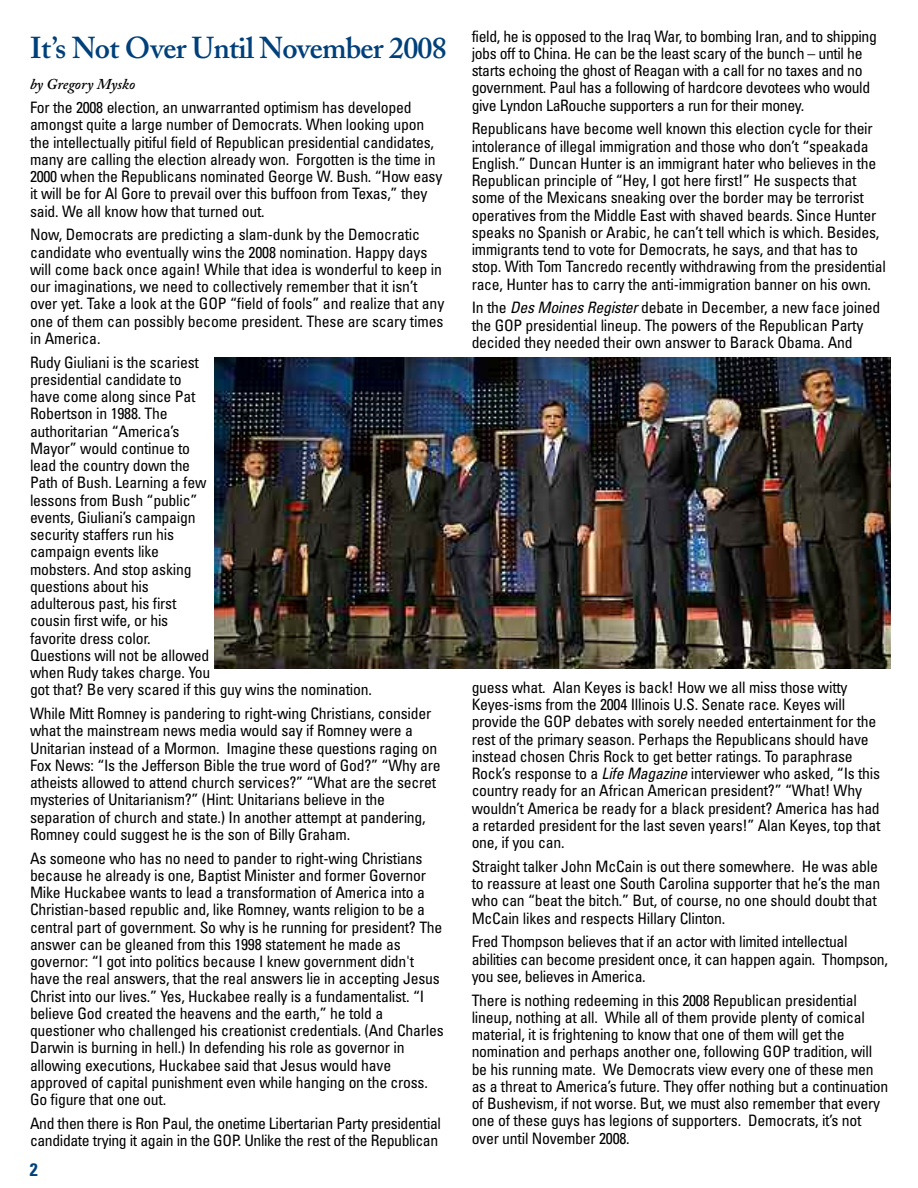
<style>
.page{position:relative;width:918px;height:1188px;background:#fff}
.page>*{position:absolute;margin:0;border:0;box-sizing:border-box;transform-origin:0 0}
.t1{font:600 30px "Adobe Caslon";letter-spacing:-.025em;color:#00407a}
.t2{font:700 condensed 18px "Univers";color:#00407a}
.t3{font:condensed 15.75px/17.2px "Univers";letter-spacing:-.015em;color:#000}
.t4{font:italic 600 15px "Adobe Caslon";color:#000}
.s1{font-style:italic}
</style>
<div class="page">
<img style="left:215px;top:358px;width:676px;height:310px">
<h1 class="t1" style="left:30px;top:37px;width:418px">It’s Not Over Until November 2008</h1>
<p class="t4" style="left:30px;top:79px;width:107px">by Gregory Mysko</p>
<p class="t3" style="left:30px;top:100px;width:414px">For the 2008 election, an unwarranted optimism has developed amongst quite a large number of Democrats. When looking upon the intellectually pitiful field of Republican presidential candidates, many are calling the election already won. Forgotten is the time in 2000 when the Republicans nominated George W. Bush. “How easy it will be for Al Gore to prevail over this buffoon from Texas,” they said. We all know how that turned out.</p>
<p class="t3" style="left:30px;top:227px;width:416px">Now, Democrats are predicting a slam-dunk by the Democratic candidate who eventually wins the 2008 nomination. Happy days will come back once again! While that idea is wonderful to keep in our imaginations, we need to collectively remember that it isn’t over yet. Take a look at the GOP “field of fools” and realize that any one of them can possibly become president. These are scary times in America.</p>
<p class="t3" style="left:30px;top:355px;width:343px">Rudy Giuliani is the scariest<br>presidential candidate to<br>have come along since Pat<br>Robertson in 1988. The<br>authoritarian “America’s<br>Mayor” would continue to<br>lead the country down the<br>Path of Bush. Learning a few<br>lessons from Bush “public”<br>events, Giuliani’s campaign<br>security staffers run his<br>campaign events like<br>mobsters. And stop asking<br>questions about his<br>adulterous past, his first<br>cousin first wife, or his<br>favorite dress color.<br>Questions will not be allowed<br>when Rudy takes charge. You<br>got that? Be very scared if this guy wins the nomination.</p>
<p class="t3" style="left:30px;top:706px;width:412px">While Mitt Romney is pandering to right-wing Christians, consider what the mainstream news media would say if Romney were a Unitarian instead of a Mormon. Imagine these questions raging on Fox News: “Is the Jefferson Bible the true word of God?” “Why are atheists allowed to attend church services?” “What are the secret mysteries of Unitarianism?” (Hint: Unitarians believe in the separation of church and state.) In another attempt at pandering, Romney could suggest he is the son of Billy Graham.</p>
<p class="t3" style="left:30px;top:851px;width:415px">As someone who has no need to pander to right-wing Christians because he already is one, Baptist Minister and former Governor Mike Huckabee wants to lead a transformation of America into a Christian-based republic and, like Romney, wants religion to be a central part of government. So why is he running for president? The answer can be gleaned from this 1998 statement he made as governor: “I got into politics because I knew government didn't have the real answers, that the real answers lie in accepting Jesus Christ into our lives.” Yes, Huckabee really is a fundamentalist. “I believe God created the heavens and the earth,” he told a questioner who challenged his creationist credentials. (And Charles Darwin is burning in hell.) In defending his role as governor in allowing executions, Huckabee said that Jesus would have approved of capital punishment even while hanging on the cross.<br>Go figure that one out.</p>
<p class="t3" style="left:30px;top:1116px;width:413px">And then there is Ron Paul, the onetime Libertarian Party presidential candidate trying it again in the GOP. Unlike the rest of the Republican</p>
<p class="t2" style="left:30px;top:1163px;width:9px">2</p>
<p class="t3" style="left:472px;top:29px;width:407px">field, he is opposed to the Iraq War, to bombing Iran, and to shipping jobs off to China. He can be the least scary of the bunch – until he starts echoing the ghost of Reagan with a call for no taxes and no government. Paul has a following of hardcore devotees who would give Lyndon LaRouche supporters a run for their money.</p>
<p class="t3" style="left:472px;top:121px;width:416px">Republicans have become well known this election cycle for their intolerance of illegal immigration and those who don’t “speakada English.” Duncan Hunter is an immigrant hater who believes in the Republican principle of “Hey, I got here first!” He suspects that some of the Mexicans sneaking over the border may be terrorist operatives from the Middle East with shaved beards. Since Hunter speaks no Spanish or Arabic, he can’t tell which is which. Besides, immigrants tend to vote for Democrats, he says, and that has to stop. With Tom Tancredo recently withdrawing from the presidential race, Hunter has to carry the anti-immigration banner on his own.</p>
<p class="t3" style="left:472px;top:300px;width:410px">In the <span class="s1">Des Moines Register</span> debate in December, a new face joined the GOP presidential lineup. The powers of the Republican Party decided they needed their own answer to Barack Obama. And</p>
<p class="t3" style="left:472px;top:680px;width:410px">guess what. Alan Keyes is back! How we all miss those witty Keyes-isms from the 2004 Illinois U.S. Senate race. Keyes will provide the GOP debates with sorely needed entertainment for the rest of the primary season. Perhaps the Republicans should have instead chosen Chris Rock to get better ratings. To paraphrase Rock’s response to a <span class="s1">Life Magazine</span> interviewer who asked, “Is this country ready for an African American president?” “What! Why wouldn’t America be ready for a black president? America has had a retarded president for the last seven years!” Alan Keyes, top that one, if you can.</p>
<p class="t3" style="left:472px;top:859px;width:410px">Straight talker John McCain is out there somewhere. He was able to reassure at least one South Carolina supporter that he’s the man who can “beat the bitch.” But, of course, no one should doubt that McCain likes and respects Hillary Clinton.</p>
<p class="t3" style="left:472px;top:934px;width:418px">Fred Thompson believes that if an actor with limited intellectual abilities can become president once, it can happen again. Thompson, you see, believes in America.</p>
<p class="t3" style="left:472px;top:993px;width:418px">There is nothing redeeming in this 2008 Republican presidential lineup, nothing at all. While all of them provide plenty of comical material, it is frightening to know that one of them will get the nomination and perhaps another one, following GOP tradition, will be his running mate. We Democrats view every one of these men as a threat to America’s future. They offer nothing but a continuation of Bushevism, if not worse. But, we must also remember that every one of these guys has legions of supporters. Democrats, it’s not over until November 2008.</p>
</div>
